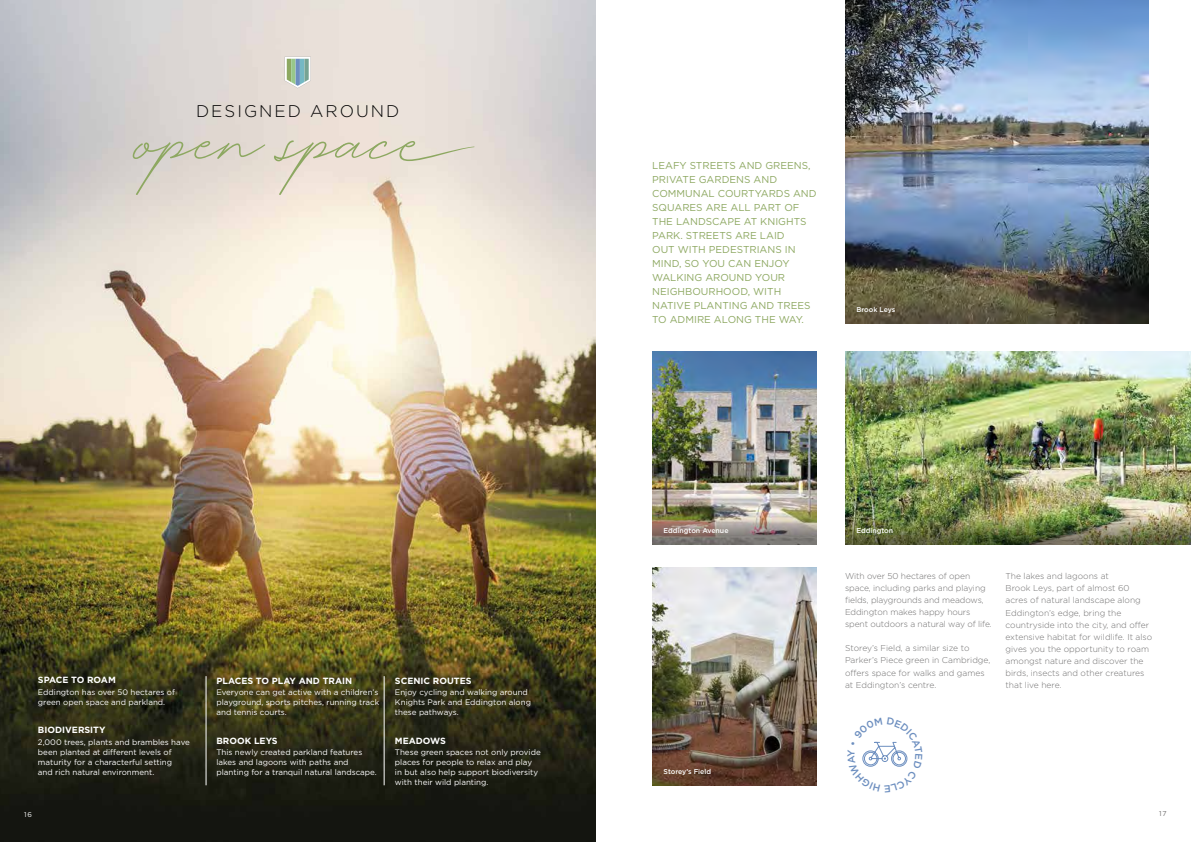
<style>
.page{position:relative;width:1191px;height:842px;background:#fff}
.page>*{position:absolute;margin:0;border:0;box-sizing:border-box;transform-origin:0 0}
.t1{font:91.3px "Funky Signature";color:#8da861}
.t2{font:300 16.9px "Gotham";letter-spacing:.12em;color:#000}
.t3{font:10px/14px "Gotham";color:#8da861}
.t4{font:700 9px "Gotham";color:#fff}
.t5{font:300 8.5px/12px "Gotham";color:#706f6f}
.t6{font:8px/10px "Gotham";color:#fff}
.t7{font:500 7px "Gotham";color:#fff}
.t8{font:7px "Gotham";color:#fff}
.t9{font:7px "Gotham";color:#706f6f}
</style>
<div class="page">
<img style="left:652px;top:351px;width:164px;height:54px">
<img style="left:652px;top:405px;width:164px;height:139px">
<img style="left:845px;top:351px;width:346px;height:54px">
<img style="left:652px;top:567px;width:164px;height:218px">
<img style="left:0;top:0;width:595px;height:842px">
<img style="left:845px;top:0;width:303px;height:323px">
<hr style="left:206px;top:676px;width:1px;height:109px;background:#fff">
<hr style="left:384px;top:676px;width:1px;height:109px;background:#fff">
<img style="left:845px;top:405px;width:346px;height:139px">
<svg style="left:285px;top:57px;width:26px;height:31px"></svg>
<svg style="left:862px;top:741px;width:46px;height:26px"></svg>
<h2 class="t2" style="left:196px;top:102px;width:205px">DESIGNED AROUND</h2>
<h1 class="t1" style="left:140px;top:78px;width:335px">open space</h1>
<p class="t4" style="left:38px;top:675px;width:79px">SPACE TO ROAM</p>
<p class="t6" style="left:38px;top:687px;width:138px">Eddington has over 50 hectares of green open space and parkland.</p>
<p class="t4" style="left:38px;top:725px;width:69px">BIODIVERSITY</p>
<p class="t6" style="left:38px;top:737px;width:153px">2,000 trees, plants and brambles have been planted at different levels of maturity for a characterful setting<br>and rich natural environment.</p>
<p class="t4" style="left:216px;top:675px;width:137px">PLACES TO PLAY AND TRAIN</p>
<p class="t6" style="left:216px;top:687px;width:164px;text-align:justify">Everyone can get active with a children’s playground, sports pitches, running track and tennis courts.</p>
<p class="t4" style="left:216px;top:735px;width:63px">BROOK LEYS</p>
<p class="t6" style="left:216px;top:747px;width:162px">This newly created parkland features lakes and lagoons with paths and planting for a tranquil natural landscape.</p>
<p class="t4" style="left:395px;top:675px;width:78px">SCENIC ROUTES</p>
<p class="t6" style="left:395px;top:687px;width:137px">Enjoy cycling and walking around<br>Knights Park and Eddington along these pathways.</p>
<p class="t4" style="left:395px;top:735px;width:52px">MEADOWS</p>
<p class="t6" style="left:395px;top:747px;width:147px">These green spaces not only provide places for people to relax and play in but also help support biodiversity with their wild planting.</p>
<p class="t3" style="left:652px;top:158px;width:166px">LEAFY STREETS AND GREENS,<br>PRIVATE GARDENS AND<br>COMMUNAL COURTYARDS AND<br>SQUARES ARE ALL PART OF<br>THE LANDSCAPE AT KNIGHTS<br>PARK. STREETS ARE LAID<br>OUT WITH PEDESTRIANS IN<br>MIND, SO YOU CAN ENJOY<br>WALKING AROUND YOUR<br>NEIGHBOURHOOD, WITH<br>NATIVE PLANTING AND TREES<br>TO ADMIRE ALONG THE WAY.</p>
<p class="t7" style="left:856px;top:305px;width:41px">Brook Leys</p>
<p class="t7" style="left:663px;top:526px;width:66px">Eddington Avenue</p>
<p class="t7" style="left:856px;top:526px;width:38px">Eddington</p>
<p class="t5" style="left:845px;top:570px;width:148px">With over 50 hectares of open space, including parks and playing fields, playgrounds and meadows,<br>Eddington makes happy hours spent outdoors a natural way of life.</p>
<p class="t5" style="left:845px;top:642px;width:147px">Storey’s Field, a similar size to<br>Parker’s Piece green in Cambridge, offers space for walks and games at Eddington’s centre.</p>
<p class="t5" style="left:1005px;top:570px;width:148px">The lakes and lagoons at<br>Brook Leys, part of almost 60 acres of natural landscape along<br>Eddington’s edge, bring the countryside into the city, and offer extensive habitat for wildlife. It also gives you the opportunity to roam amongst nature and discover the birds, insects and other creatures that live here.</p>
<p class="t7" style="left:663px;top:767px;width:49px">Storey’s Field</p>
<p class="t8" style="left:24px;top:810px;width:9px">16</p>
<p class="t9" style="left:1159px;top:809px;width:9px">17</p>
</div>
